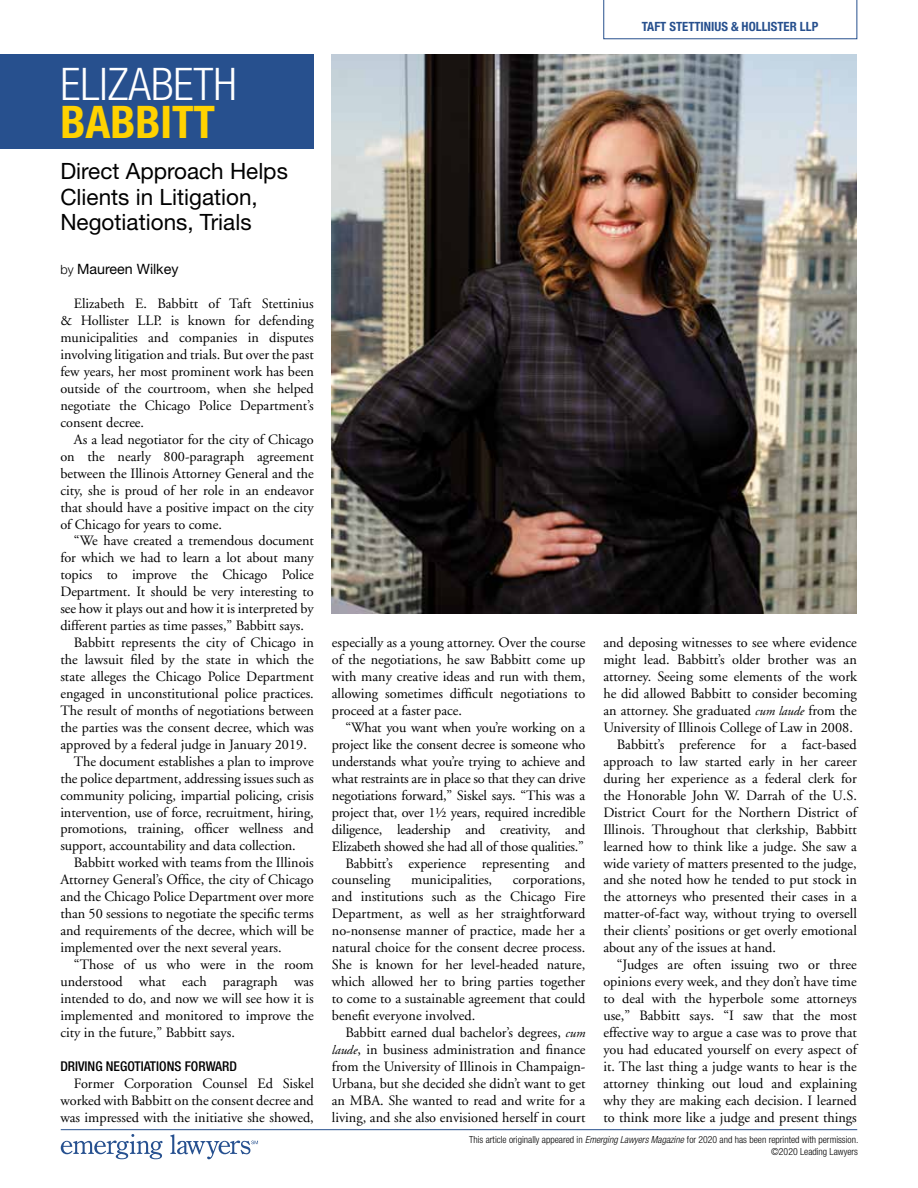
<style>
.page{position:relative;width:918px;height:1188px;background:#fff}
.page>*{position:absolute;margin:0;border:0;box-sizing:border-box;transform-origin:0 0}
.t1{font:300 condensed 45px "Helvetica Neue";color:#fff}
.t2{font:700 condensed 45px "Helvetica Neue";color:#ffd200}
.t3{font:22.5px/25.5px "Helvetica Neue";color:#000}
.t4{font:14.25px/17px "Adobe Garamond";color:#000;text-align:justify}
.t5{font:14.25px "Helvetica Neue";color:#000}
.t6{font:500 condensed 13.5px "Helvetica Neue";color:#000}
.t7{font:700 condensed 12.75px "Helvetica Neue";color:#27508e}
.t8{font:300 condensed 9.75px/11.7px "Helvetica Neue";color:#000;text-align:right}
.s1{font-weight:300;font-size:12.75px}
.s2{font-style:italic;font-size:12.75px}
.s3{font-style:italic}
</style>
<div class="page">
<svg style="left:61px;top:1134px;width:102px;height:25px"></svg>
<svg style="left:170px;top:1134px;width:88px;height:25px"></svg>
<hr style="left:61px;top:1129px;width:796px;height:1px;background:#27508e">
<svg style="left:603px;top:0;width:254px;height:39px"></svg>
<img style="left:332px;top:54px;width:525px;height:559px">
<div style="left:0;top:54px;width:314px;height:94px;background:#27508e"></div>
<h1 class="t1" style="left:60px;top:59px;width:178px">ELIZABETH</h1>
<h1 class="t2" style="left:60px;top:95px;width:156px">BABBITT</h1>
<h2 class="t3" style="left:60px;top:158px;width:229px">Direct Approach Helps<br>Clients in Litigation,<br>Negotiations, Trials</h2>
<p class="t5" style="left:60px;top:261px;width:120px"><span class="s1">by</span> Maureen Wilkey</p>
<p class="t4" style="left:60px;top:296px;width:255px;text-indent:13px">Elizabeth E. Babbitt of Taft Stettinius &amp; Hollister LLP. is known for defending municipalities and companies in disputes involving litigation and trials. But over the past few years, her most prominent work has been outside of the courtroom, when she helped negotiate the Chicago Police Department’s consent decree.</p>
<p class="t4" style="left:60px;top:431px;width:255px;text-indent:13px">As a lead negotiator for the city of Chicago on the nearly 800-paragraph agreement between the Illinois Attorney General and the city, she is proud of her role in an endeavor that should have a positive impact on the city of Chicago for years to come.</p>
<p class="t4" style="left:74px;top:533px;width:242px">“We have created a tremendous document</p>
<p class="t4" style="left:60px;top:550px;width:255px">for which we had to learn a lot about many</p>
<p class="t4" style="left:60px;top:567px;width:255px">topics to improve the Chicago Police</p>
<p class="t4" style="left:60px;top:584px;width:255px">Department. It should be very interesting to</p>
<p class="t4" style="left:60px;top:601px;width:255px">see how it plays out and how it is interpreted by</p>
<p class="t4" style="left:60px;top:618px;width:245px">different parties as time passes,” Babbitt says.</p>
<p class="t4" style="left:74px;top:634px;width:241px">Babbitt represents the city of Chicago in</p>
<p class="t4" style="left:60px;top:651px;width:255px">the lawsuit filed by the state in which the</p>
<p class="t4" style="left:60px;top:668px;width:255px">state alleges the Chicago Police Department</p>
<p class="t4" style="left:60px;top:685px;width:255px">engaged in unconstitutional police practices.</p>
<p class="t4" style="left:60px;top:702px;width:255px">The result of months of negotiations between</p>
<p class="t4" style="left:60px;top:719px;width:255px">the parties was the consent decree, which was</p>
<p class="t4" style="left:60px;top:736px;width:248px">approved by a federal judge in January 2019.</p>
<p class="t4" style="left:74px;top:753px;width:241px">The document establishes a plan to improve</p>
<p class="t4" style="left:60px;top:770px;width:255px">the police department, addressing issues such as</p>
<p class="t4" style="left:60px;top:787px;width:255px">community policing, impartial policing, crisis</p>
<p class="t4" style="left:60px;top:804px;width:255px">intervention, use of force, recruitment, hiring,</p>
<p class="t4" style="left:60px;top:821px;width:255px">promotions, training, officer wellness and</p>
<p class="t4" style="left:60px;top:838px;width:237px">support, accountability and data collection.</p>
<p class="t4" style="left:74px;top:855px;width:242px">Babbitt worked with teams from the Illinois</p>
<p class="t4" style="left:60px;top:872px;width:255px">Attorney General’s Office, the city of Chicago</p>
<p class="t4" style="left:60px;top:889px;width:255px">and the Chicago Police Department over more</p>
<p class="t4" style="left:60px;top:906px;width:255px">than 50 sessions to negotiate the specific terms</p>
<p class="t4" style="left:60px;top:923px;width:255px">and requirements of the decree, which will be</p>
<p class="t4" style="left:60px;top:939px;width:223px">implemented over the next several years.</p>
<p class="t4" style="left:74px;top:956px;width:241px">“Those of us who were in the room</p>
<p class="t4" style="left:60px;top:973px;width:255px">understood what each paragraph was</p>
<p class="t4" style="left:60px;top:990px;width:255px">intended to do, and now we will see how it is</p>
<p class="t4" style="left:60px;top:1007px;width:255px">implemented and monitored to improve the</p>
<p class="t4" style="left:60px;top:1024px;width:176px">city in the future,” Babbitt says.</p>
<p class="t6" style="left:60px;top:1058px;width:178px">DRIVING NEGOTIATIONS FORWARD</p>
<p class="t4" style="left:60px;top:1075px;width:255px;text-indent:13px">Former Corporation Counsel Ed Siskel worked with Babbitt on the consent decree and was impressed with the initiative she showed,</p>
<p class="t7" style="left:642px;top:18px;width:178px">TAFT STETTINIUS &amp; HOLLISTER LLP</p>
<p class="t4" style="left:332px;top:635px;width:255px">especially as a young attorney. Over the course of the negotiations, he saw Babbitt come up with many creative ideas and run with them, allowing sometimes difficult negotiations to proceed at a faster pace.</p>
<p class="t4" style="left:345px;top:719px;width:241px">“What you want when you’re working on a</p>
<p class="t4" style="left:332px;top:736px;width:255px">project like the consent decree is someone who</p>
<p class="t4" style="left:332px;top:753px;width:255px">understands what you’re trying to achieve and</p>
<p class="t4" style="left:332px;top:770px;width:255px">what restraints are in place so that they can drive</p>
<p class="t4" style="left:332px;top:787px;width:255px">negotiations forward,” Siskel says. “This was a</p>
<p class="t4" style="left:332px;top:804px;width:255px">project that, over 1½ years, required incredible</p>
<p class="t4" style="left:332px;top:821px;width:255px">diligence, leadership and creativity, and</p>
<p class="t4" style="left:332px;top:838px;width:254px">Elizabeth showed she had all of those qualities.”</p>
<p class="t4" style="left:345px;top:855px;width:242px">Babbitt’s experience representing and</p>
<p class="t4" style="left:332px;top:872px;width:60px">counseling</p>
<p class="t4" style="left:411px;top:872px;width:83px">municipalities,</p>
<p class="t4" style="left:332px;top:872px;width:255px;text-indent:181px">corporations, and institutions such as the Chicago Fire Department, as well as her straightforward no-nonsense manner of practice, made her a natural choice for the consent decree process.<br>She is known for her level-headed nature, which allowed her to bring parties together to come to a sustainable agreement that could benefit everyone involved.</p>
<p class="t4" style="left:332px;top:1024px;width:255px;text-indent:14px">Babbitt earned dual bachelor’s degrees, <span class="s2">cum laude</span>, in business administration and finance from the University of Illinois in Champaign-Urbana, but she decided she didn’t want to get an MBA. She wanted to read and write for a living, and she also envisioned herself in court</p>
<p class="t4" style="left:603px;top:635px;width:255px">and deposing witnesses to see where evidence</p>
<p class="t4" style="left:603px;top:652px;width:255px">might lead. Babbitt’s older brother was an</p>
<p class="t4" style="left:603px;top:668px;width:255px">attorney. Seeing some elements of the work</p>
<p class="t4" style="left:603px;top:685px;width:255px">he did allowed Babbitt to consider becoming</p>
<p class="t4" style="left:603px;top:702px;width:255px">an attorney. She graduated <span class="s2">cum laude</span> from the</p>
<p class="t4" style="left:603px;top:719px;width:251px">University of Illinois College of Law in 2008.</p>
<p class="t4" style="left:617px;top:736px;width:242px">Babbitt’s preference for a fact-based</p>
<p class="t4" style="left:603px;top:753px;width:255px">approach to law started early in her career</p>
<p class="t4" style="left:603px;top:770px;width:255px">during her experience as a federal clerk for</p>
<p class="t4" style="left:603px;top:787px;width:255px">the Honorable John W. Darrah of the U.S.</p>
<p class="t4" style="left:603px;top:804px;width:255px">District Court for the Northern District of</p>
<p class="t4" style="left:603px;top:821px;width:255px">Illinois. Throughout that clerkship, Babbitt</p>
<p class="t4" style="left:603px;top:838px;width:255px">learned how to think like a judge. She saw a</p>
<p class="t4" style="left:603px;top:855px;width:255px">wide variety of matters presented to the judge,</p>
<p class="t4" style="left:603px;top:872px;width:255px">and she noted how he tended to put stock in</p>
<p class="t4" style="left:603px;top:889px;width:255px">the attorneys who presented their cases in a</p>
<p class="t4" style="left:603px;top:906px;width:255px">matter-of-fact way, without trying to oversell</p>
<p class="t4" style="left:603px;top:923px;width:255px">their clients’ positions or get overly emotional</p>
<p class="t4" style="left:603px;top:940px;width:174px">about any of the issues at hand.</p>
<p class="t4" style="left:617px;top:957px;width:241px">“Judges are often issuing two or three</p>
<p class="t4" style="left:603px;top:974px;width:255px">opinions every week, and they don’t have time</p>
<p class="t4" style="left:603px;top:990px;width:255px">to deal with the hyperbole some attorneys</p>
<p class="t4" style="left:603px;top:1007px;width:255px">use,” Babbitt says. “I saw that the most</p>
<p class="t4" style="left:603px;top:1024px;width:255px">effective way to argue a case was to prove that</p>
<p class="t4" style="left:603px;top:1041px;width:255px">you had educated yourself on every aspect of</p>
<p class="t4" style="left:603px;top:1058px;width:255px">it. The last thing a judge wants to hear is the</p>
<p class="t4" style="left:603px;top:1075px;width:255px">attorney thinking out loud and explaining</p>
<p class="t4" style="left:603px;top:1092px;width:255px">why they are making each decision. I learned</p>
<p class="t4" style="left:603px;top:1109px;width:255px">to think more like a judge and present things</p>
<p class="t8" style="left:469px;top:1134px;width:391px">This article originally appeared in <span class="s3">Emerging Lawyers Magazine</span> for 2020 and has been reprinted with permission. ©2020 Leading Lawyers</p>
</div>
